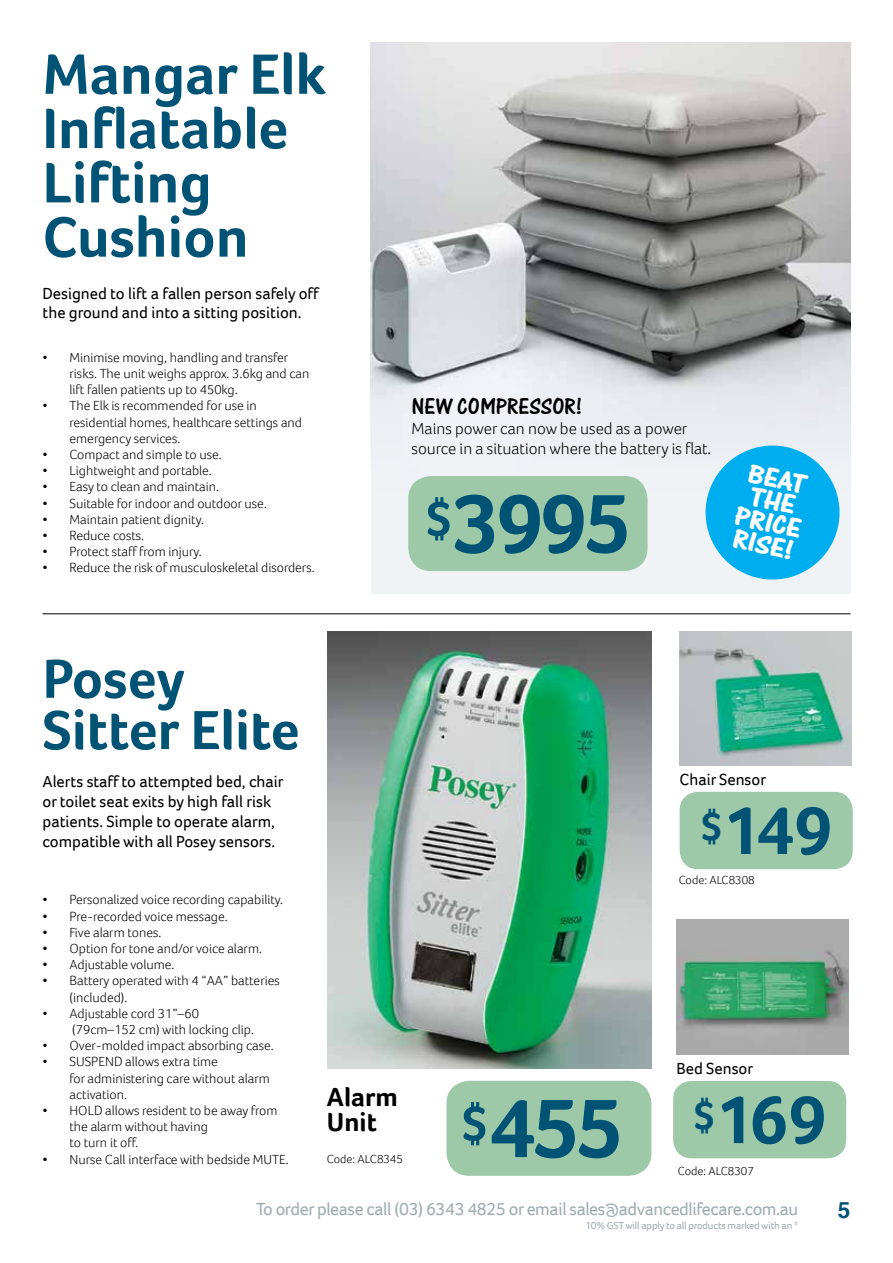
<style>
.page{position:relative;width:893px;height:1263px;background:#fff}
.page>*{position:absolute;margin:0;border:0;box-sizing:border-box;transform-origin:0 0}
.t1{font:700 85.95px "Foco W01";letter-spacing:-.04em;color:#005374}
.t2{font:700 70.05px "Foco W01";letter-spacing:-.03em;color:#005374}
.t3{font:700 58.5px/54.3px "Foco W01";color:#005374}
.t4{font:700 56.55px/51.3px "Foco W01";color:#005374}
.t5{font:700 28.5px/22.4px "One Stroke Script Std";color:#fff;text-align:center;scale:1.1 1}
.t6{font:700 27px/24.9px "Foco W01";color:#000}
.t7{font:24px "One Stroke Script Std";color:#000}
.t8{font:700 22.5px "Helvetica";color:#005374}
.t9{font:18px "Foco W01";letter-spacing:-.02em;color:#9eacb2}
.t10{font:16.5px/19.8px "Foco W01";color:#000}
.t11{font:300 16.5px/19.8px "Foco W01";color:#000}
.t12{font:300 13.5px/16.2px "Foco W01";color:#000}
.t13{font:300 12px "Foco W01";color:#000}
.t14{font:10.5px "Foco W01";letter-spacing:-.02em;color:#9eacb2}
</style>
<div class="page">
<div style="left:371px;top:43px;width:479px;height:551px;background:#eff3f6"></div>
<img style="left:371px;top:43px;width:479px;height:450px">
<div style="left:408px;top:476px;width:239px;height:95px;background:#9dc9a9;border-radius:23px"></div>
<svg style="left:699px;top:439px;width:147px;height:141px"></svg>
<img style="left:677px;top:919px;width:172px;height:135px">
<img style="left:680px;top:632px;width:171px;height:133px">
<img style="left:328px;top:631px;width:323px;height:438px">
<div style="left:446px;top:1081px;width:205px;height:95px;background:#9dc9a9;border-radius:23px"></div>
<div style="left:680px;top:792px;width:173px;height:77px;background:#9dc9a9;border-radius:19px"></div>
<div style="left:673px;top:1081px;width:173px;height:77px;background:#9dc9a9;border-radius:19px"></div>
<hr style="left:43px;top:613px;width:807px;height:1px;background:#000">
<h3 class="t3" style="left:43px;top:47px;width:285px">Mangar Elk<br>Inflatable<br>Lifting<br>Cushion</h3>
<p class="t10" style="left:43px;top:283px;width:278px">Designed to lift a fallen person safely off the ground and into a sitting position.</p>
<p class="t12" style="left:70px;top:349px;width:241px;text-indent:-27px">• Minimise moving, handling and transfer risks. The unit weighs approx. 3.6kg and can lift fallen patients up to 450kg.</p>
<p class="t12" style="left:70px;top:398px;width:234px;text-indent:-27px">• The Elk is recommended for use in residential homes, healthcare settings and emergency services.</p>
<p class="t12" style="left:43px;top:447px;width:181px">• Compact and simple to use.</p>
<p class="t12" style="left:43px;top:463px;width:171px">• Lightweight and portable.</p>
<p class="t12" style="left:43px;top:479px;width:178px">• Easy to clean and maintain.</p>
<p class="t12" style="left:43px;top:495px;width:226px">• Suitable for indoor and outdoor use.</p>
<p class="t12" style="left:43px;top:511px;width:163px">• Maintain patient dignity.</p>
<p class="t12" style="left:43px;top:528px;width:103px">• Reduce costs.</p>
<p class="t12" style="left:43px;top:544px;width:161px">• Protect staff from injury.</p>
<p class="t12" style="left:43px;top:560px;width:274px">• Reduce the risk of musculoskeletal disorders.</p>
<h3 class="t7" style="left:412px;top:392px;width:172px">NEW COMPRESSOR!</h3>
<p class="t11" style="left:412px;top:419px;width:301px">Mains power can now be used as a power source in a situation where the battery is flat.</p>
<h1 class="t1" style="left:425px;top:476px;width:208px"><sup>$</sup>3995</h1>
<h3 class="t5" style="left:747px;top:460px;width:63px;rotate:12deg">BEAT<br>THE<br>PRICE<br>RISE!</h3>
<h3 class="t4" style="left:43px;top:653px;width:259px">Posey<br>Sitter Elite</h3>
<p class="t10" style="left:43px;top:772px;width:243px">Alerts staff to attempted bed, chair or toilet seat exits by high fall risk patients. Simple to operate alarm, compatible with all Posey sensors.</p>
<p class="t12" style="left:43px;top:892px;width:242px">• Personalized voice recording capability.</p>
<p class="t12" style="left:43px;top:908px;width:187px">• Pre-recorded voice message.</p>
<p class="t12" style="left:43px;top:924px;width:120px">• Five alarm tones.</p>
<p class="t12" style="left:43px;top:940px;width:221px">• Option for tone and/or voice alarm.</p>
<p class="t12" style="left:43px;top:957px;width:133px">• Adjustable volume.</p>
<p class="t12" style="left:70px;top:973px;width:212px;text-indent:-27px">• Battery operated with 4 “AA” batteries (included).</p>
<p class="t12" style="left:72px;top:1005px;width:183px;text-indent:-30px">• Adjustable cord 31”–60 (79cm–152 cm) with locking clip.</p>
<p class="t12" style="left:43px;top:1038px;width:233px">• Over-molded impact absorbing case.</p>
<p class="t12" style="left:70px;top:1054px;width:202px;text-indent:-27px">• SUSPEND allows extra time<br>for administering care without alarm activation.</p>
<p class="t12" style="left:70px;top:1102px;width:209px;text-indent:-27px">• HOLD allows resident to be away from the alarm without having<br>to turn it off.</p>
<p class="t12" style="left:43px;top:1151px;width:248px">• Nurse Call interface with bedside MUTE.</p>
<h3 class="t6" style="left:327px;top:1085px;width:72px">Alarm<br>Unit</h3>
<p class="t13" style="left:327px;top:1153px;width:77px">Code: ALC8345</p>
<p class="t10" style="left:680px;top:770px;width:88px">Chair Sensor</p>
<h2 class="t2" style="left:700px;top:792px;width:134px"><sup>$</sup>149</h2>
<p class="t13" style="left:679px;top:873px;width:77px">Code: ALC8308</p>
<h1 class="t1" style="left:461px;top:1081px;width:164px"><sup>$</sup>455</h1>
<p class="t10" style="left:676px;top:1059px;width:78px">Bed Sensor</p>
<h2 class="t2" style="left:693px;top:1081px;width:135px"><sup>$</sup>169</h2>
<p class="t13" style="left:678px;top:1164px;width:77px">Code: ALC8307</p>
<h3 class="t9" style="left:256px;top:1199px;width:544px">To order please call (03) 6343 4825 or email sales@advancedlifecare.com.au</h3>
<p class="t14" style="left:585px;top:1220px;width:214px">10% GST will apply to all products marked with an *</p>
<h3 class="t8" style="left:838px;top:1192px;width:14px">5</h3>
</div>
